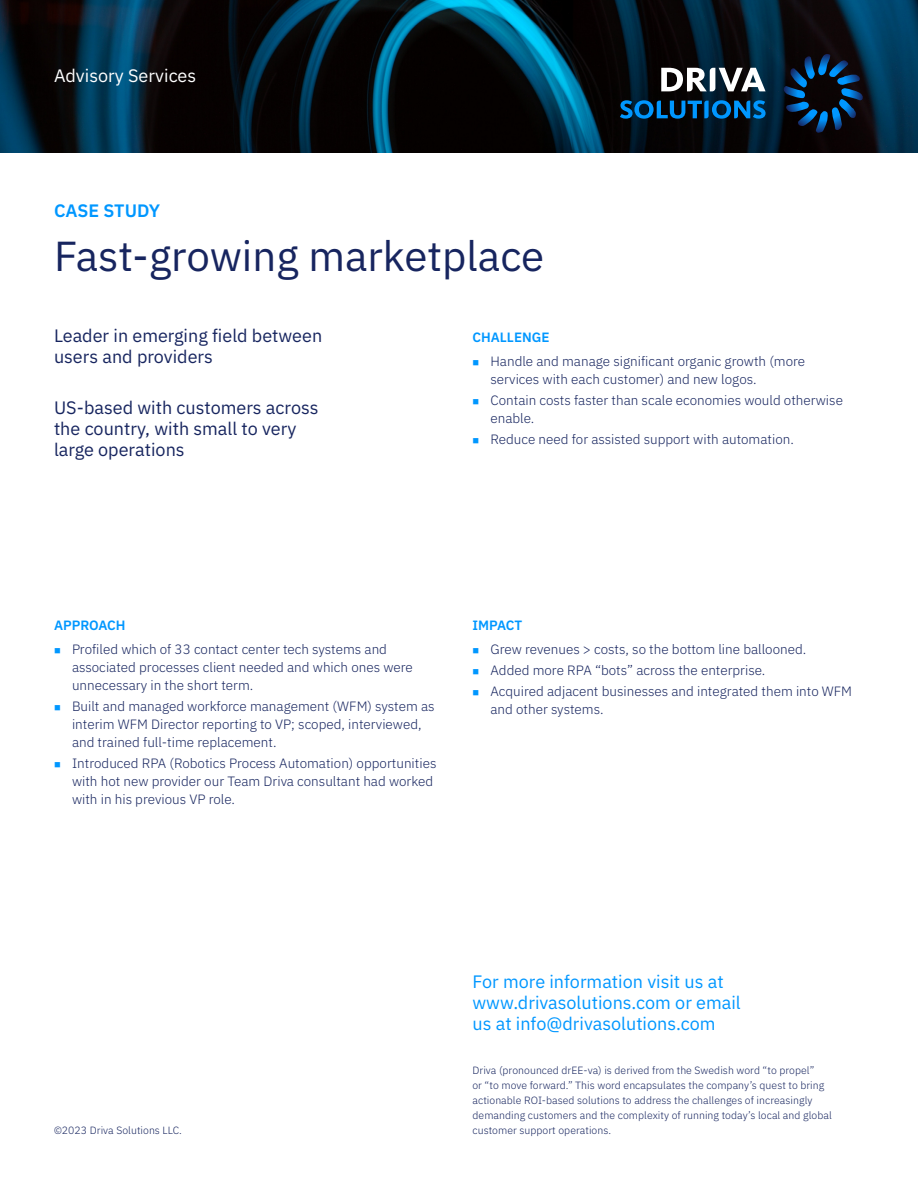
<style>
.page{position:relative;width:918px;height:1188px;background:#fff}
.page>*{position:absolute;margin:0;border:0;box-sizing:border-box;transform-origin:0 0}
.t1{font:42px "IBM Plex Sans";color:#17255f}
.large_text{font:18px/21px "IBM Plex Sans";color:#17255f}
.CTA{font:18px/21px "IBM Plex Sans";color:#0097ff}
.large_text-2{font:18px "IBM Plex Sans";color:#fff}
.t2{font:600 18px "IBM Plex Sans";color:#0097ff}
.t3{font:300 13.5px/18px "IBM Plex Sans";color:#17255f}
.subhead{font:600 13.5px "IBM Plex Sans";color:#0097ff}
.copyright{font:300 10.5px/15px "IBM Plex Sans";letter-spacing:.005em;color:#17255f}
</style>
<div class="page">
<img style="left:0;top:0;width:918px;height:153px">
<svg style="left:661px;top:68px;width:105px;height:23px"></svg>
<svg style="left:620px;top:100px;width:146px;height:19px;background:#024b7f"></svg>
<svg style="left:783px;top:54px;width:81px;height:79px;background:#0a243e"></svg>
<p class="large_text-2" style="left:54px;top:62px;width:144px">Advisory Services</p>
<p class="t2" style="left:54px;top:196px;width:108px">CASE STUDY</p>
<p class="t1" style="left:54px;top:224px;width:492px">Fast-growing marketplace</p>
<p class="large_text" style="left:54px;top:324px;width:270px">Leader in emerging field between users and providers</p>
<p class="large_text" style="left:54px;top:396px;width:266px">US-based with customers across the country, with small to very large operations</p>
<p class="subhead" style="left:472px;top:327px;width:79px">CHALLENGE</p>
<p class="t3" style="left:490px;top:351px;width:316px">Handle and manage significant organic growth (more services with each customer) and new logos.</p>
<p class="t3" style="left:490px;top:390px;width:354px">Contain costs faster than scale economies would otherwise enable.</p>
<p class="t3" style="left:490px;top:429px;width:305px">Reduce need for assisted support with automation.</p>
<p class="subhead" style="left:54px;top:615px;width:73px">APPROACH</p>
<p class="t3" style="left:72px;top:639px;width:342px">Profiled which of 33 contact center tech systems and associated processes client needed and which ones were unnecessary in the short term.</p>
<p class="t3" style="left:72px;top:696px;width:364px">Built and managed workforce management (WFM) system as interim WFM Director reporting to VP; scoped, interviewed, and trained full-time replacement.</p>
<p class="t3" style="left:72px;top:753px;width:366px">Introduced RPA (Robotics Process Automation) opportunities with hot new provider our Team Driva consultant had worked with in his previous VP role.</p>
<p class="subhead" style="left:472px;top:615px;width:51px">IMPACT</p>
<p class="t3" style="left:490px;top:639px;width:317px">Grew revenues &gt; costs, so the bottom line ballooned.</p>
<p class="t3" style="left:490px;top:660px;width:276px">Added more RPA “bots” across the enterprise.</p>
<p class="t3" style="left:490px;top:681px;width:363px">Acquired adjacent businesses and integrated them into WFM and other systems.</p>
<p class="copyright" style="left:54px;top:1122px;width:129px">©2023 Driva Solutions LLC.</p>
<p class="CTA" style="left:472px;top:970px;width:270px">For more information visit us at www.drivasolutions.com or email us at info@drivasolutions.com</p>
<p class="copyright" style="left:472px;top:1062px;width:361px">Driva (pronounced drEE-va) is derived from the Swedish word “to propel”<br>or “to move forward.” This word encapsulates the company’s quest to bring actionable ROI-based solutions to address the challenges of increasingly demanding customers and the complexity of running today’s local and global customer support operations.</p>
</div>
